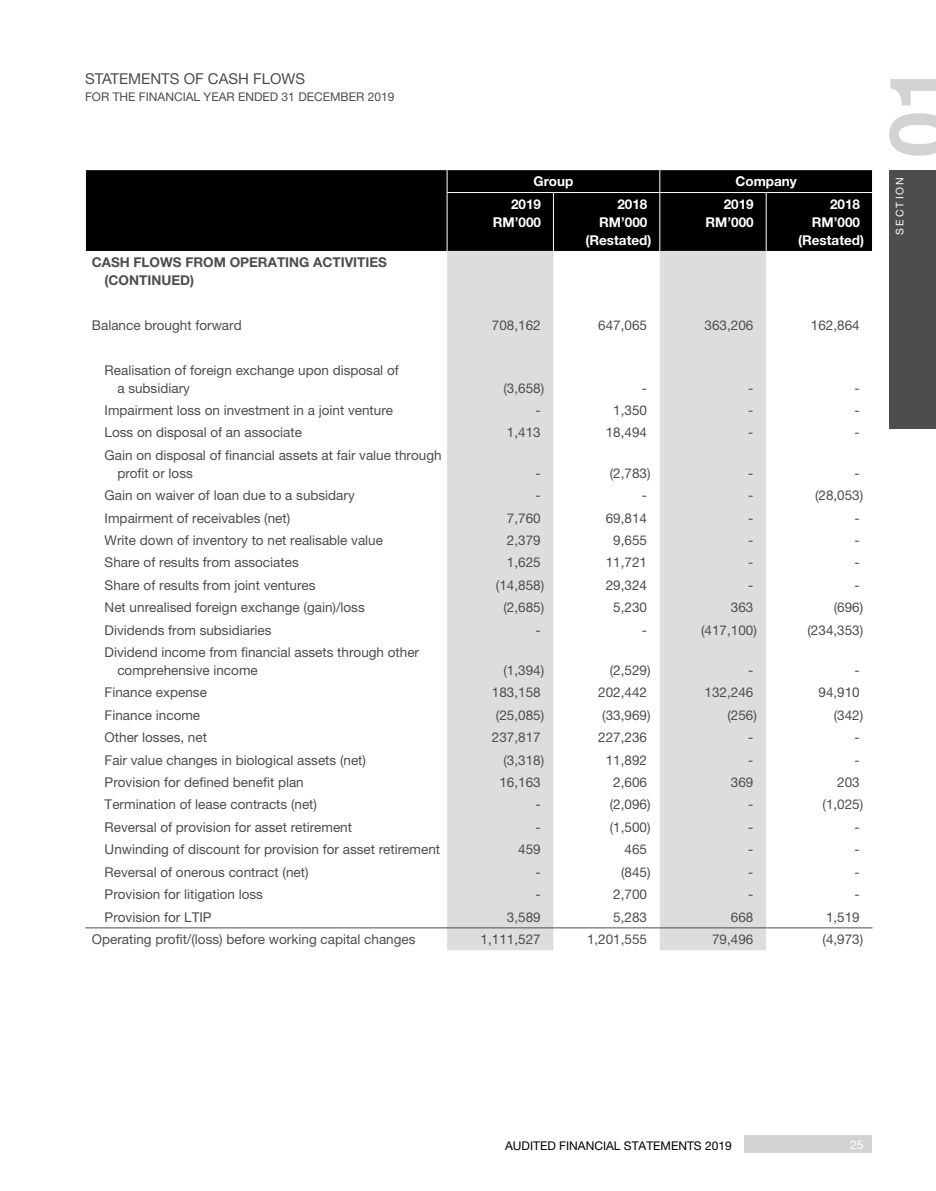
<style>
.page{position:relative;width:936px;height:1191px;background:#fff}
.page>*{position:absolute;margin:0;border:0;box-sizing:border-box;transform-origin:0 0}
.t1{font:700 82.5px "Helvetica Neue LT Std";color:#d1d3d4}
.t2{font:15px "Helvetica Neue LT Std";color:#4d4d4f}
.t3{font:13.5px/18px "Helvetica Neue LT Std";color:#4d4d4f}
.t4{font:700 13.5px/18px "Helvetica Neue LT Std";color:#fff;text-align:right}
.t5{font:700 13.5px/18px "Helvetica Neue LT Std";color:#4d4d4f}
.t6{font:12px "Helvetica Neue LT Std";color:#4d4d4f}
.t7{font:12px "Helvetica Neue LT Std";color:#000}
.t8{font:12px "Helvetica Neue LT Std";color:#fff}
.t9{font:10.5px "Helvetica Neue LT Std";letter-spacing:.2em;color:#fff}
</style>
<div class="page">
<div style="left:744px;top:1135px;width:128px;height:17px;background:#d1d3d4"></div>
<div style="left:889px;top:170px;width:46px;height:258px;background:#4d4d4f"></div>
<div style="left:86px;top:170px;width:786px;height:81px;background:#000"></div>
<svg style="left:447px;top:251px;width:319px;height:699px;fill:#dcddde"></svg>
<svg style="left:659px;top:170px;width:1px;height:22px"></svg>
<svg style="left:446px;top:170px;width:1px;height:22px"></svg>
<hr style="left:446px;top:193px;width:1px;height:58px;background:#fff">
<hr style="left:553px;top:193px;width:1px;height:58px;background:#fff">
<hr style="left:659px;top:193px;width:1px;height:58px;background:#fff">
<hr style="left:765px;top:193px;width:1px;height:58px;background:#fff">
<hr style="left:446px;top:192px;width:107px;height:1px;background:#fff">
<hr style="left:553px;top:192px;width:106px;height:1px;background:#fff">
<hr style="left:659px;top:192px;width:107px;height:1px;background:#fff">
<hr style="left:766px;top:192px;width:106px;height:1px;background:#fff">
<hr style="left:85px;top:927px;width:362px;height:1px;background:#4d4d4f">
<hr style="left:447px;top:927px;width:106px;height:1px;background:#4d4d4f">
<hr style="left:553px;top:927px;width:106px;height:1px;background:#4d4d4f">
<hr style="left:659px;top:927px;width:107px;height:1px;background:#4d4d4f">
<hr style="left:766px;top:927px;width:106px;height:1px;background:#4d4d4f">
<p class="t2" style="left:85px;top:70px;width:222px">STATEMENTS OF CASH FLOWS</p>
<p class="t6" style="left:85px;top:89px;width:311px">FOR THE FINANCIAL YEAR ENDED 31 DECEMBER 2019</p>
<p class="t4" style="left:533px;top:172px;width:42px">Group</p>
<p class="t4" style="left:735px;top:172px;width:63px">Company</p>
<p class="t4" style="left:492px;top:194px;width:50px">2019<br>RM’000</p>
<p class="t4" style="left:585px;top:194px;width:67px">2018<br>RM’000 (Restated)</p>
<p class="t4" style="left:705px;top:194px;width:50px">2019<br>RM’000</p>
<p class="t4" style="left:798px;top:194px;width:67px">2018<br>RM’000 (Restated)</p>
<p class="t5" style="left:105px;top:253px;width:284px;text-indent:-13px">CASH FLOWS FROM OPERATING ACTIVITIES (CONTINUED)</p>
<p class="t3" style="left:92px;top:316px;width:151px">Balance brought forward</p>
<p class="t3" style="left:492px;top:316px;width:50px">708,162</p>
<p class="t3" style="left:598px;top:316px;width:50px">647,065</p>
<p class="t3" style="left:704px;top:316px;width:50px">363,206</p>
<p class="t3" style="left:810px;top:316px;width:50px">162,864</p>
<p class="t3" style="left:117px;top:360px;width:283px;text-indent:-13px">Realisation of foreign exchange upon disposal of a subsidiary</p>
<p class="t3" style="left:503px;top:378px;width:42px">(3,658)</p>
<p class="t3" style="left:641px;top:378px;width:7px">-</p>
<p class="t3" style="left:748px;top:378px;width:7px">-</p>
<p class="t3" style="left:854px;top:378px;width:7px">-</p>
<p class="t3" style="left:105px;top:401px;width:290px">Impairment loss on investment in a joint venture</p>
<p class="t3" style="left:535px;top:401px;width:7px">-</p>
<p class="t3" style="left:613px;top:401px;width:35px">1,350</p>
<p class="t3" style="left:748px;top:401px;width:7px">-</p>
<p class="t3" style="left:854px;top:401px;width:7px">-</p>
<p class="t3" style="left:105px;top:423px;width:199px">Loss on disposal of an associate</p>
<p class="t3" style="left:507px;top:423px;width:35px">1,413</p>
<p class="t3" style="left:605px;top:423px;width:43px">18,494</p>
<p class="t3" style="left:748px;top:423px;width:7px">-</p>
<p class="t3" style="left:854px;top:423px;width:7px">-</p>
<p class="t3" style="left:117px;top:446px;width:326px;text-indent:-13px">Gain on disposal of financial assets at fair value through profit or loss</p>
<p class="t3" style="left:535px;top:464px;width:7px">-</p>
<p class="t3" style="left:609px;top:464px;width:42px">(2,783)</p>
<p class="t3" style="left:748px;top:464px;width:7px">-</p>
<p class="t3" style="left:854px;top:464px;width:7px">-</p>
<p class="t3" style="left:105px;top:486px;width:252px">Gain on waiver of loan due to a subsidary</p>
<p class="t3" style="left:535px;top:486px;width:7px">-</p>
<p class="t3" style="left:641px;top:486px;width:7px">-</p>
<p class="t3" style="left:748px;top:486px;width:7px">-</p>
<p class="t3" style="left:815px;top:486px;width:50px">(28,053)</p>
<p class="t3" style="left:105px;top:508px;width:187px">Impairment of receivables (net)</p>
<p class="t3" style="left:507px;top:508px;width:35px">7,760</p>
<p class="t3" style="left:605px;top:508px;width:43px">69,814</p>
<p class="t3" style="left:748px;top:508px;width:7px">-</p>
<p class="t3" style="left:854px;top:508px;width:7px">-</p>
<p class="t3" style="left:105px;top:531px;width:280px">Write down of inventory to net realisable value</p>
<p class="t3" style="left:507px;top:531px;width:35px">2,379</p>
<p class="t3" style="left:613px;top:531px;width:35px">9,655</p>
<p class="t3" style="left:748px;top:531px;width:7px">-</p>
<p class="t3" style="left:854px;top:531px;width:7px">-</p>
<p class="t3" style="left:105px;top:553px;width:196px">Share of results from associates</p>
<p class="t3" style="left:507px;top:553px;width:35px">1,625</p>
<p class="t3" style="left:605px;top:553px;width:43px">11,721</p>
<p class="t3" style="left:748px;top:553px;width:7px">-</p>
<p class="t3" style="left:854px;top:553px;width:7px">-</p>
<p class="t3" style="left:105px;top:576px;width:212px">Share of results from joint ventures</p>
<p class="t3" style="left:496px;top:576px;width:50px">(14,858)</p>
<p class="t3" style="left:605px;top:576px;width:43px">29,324</p>
<p class="t3" style="left:748px;top:576px;width:7px">-</p>
<p class="t3" style="left:854px;top:576px;width:7px">-</p>
<p class="t3" style="left:105px;top:598px;width:261px">Net unrealised foreign exchange (gain)/loss</p>
<p class="t3" style="left:503px;top:598px;width:42px">(2,685)</p>
<p class="t3" style="left:613px;top:598px;width:35px">5,230</p>
<p class="t3" style="left:730px;top:598px;width:24px">363</p>
<p class="t3" style="left:833px;top:598px;width:31px">(696)</p>
<p class="t3" style="left:105px;top:620px;width:168px">Dividends from subsidiaries</p>
<p class="t3" style="left:535px;top:620px;width:7px">-</p>
<p class="t3" style="left:641px;top:620px;width:7px">-</p>
<p class="t3" style="left:701px;top:620px;width:57px">(417,100)</p>
<p class="t3" style="left:807px;top:620px;width:57px">(234,353)</p>
<p class="t3" style="left:117px;top:643px;width:303px;text-indent:-13px">Dividend income from financial assets through other comprehensive income</p>
<p class="t3" style="left:503px;top:661px;width:42px">(1,394)</p>
<p class="t3" style="left:609px;top:661px;width:42px">(2,529)</p>
<p class="t3" style="left:748px;top:661px;width:7px">-</p>
<p class="t3" style="left:854px;top:661px;width:7px">-</p>
<p class="t3" style="left:105px;top:683px;width:104px">Finance expense</p>
<p class="t3" style="left:492px;top:683px;width:50px">183,158</p>
<p class="t3" style="left:598px;top:683px;width:50px">202,442</p>
<p class="t3" style="left:704px;top:683px;width:50px">132,246</p>
<p class="t3" style="left:818px;top:683px;width:43px">94,910</p>
<p class="t3" style="left:105px;top:706px;width:97px">Finance income</p>
<p class="t3" style="left:496px;top:706px;width:50px">(25,085)</p>
<p class="t3" style="left:602px;top:706px;width:50px">(33,969)</p>
<p class="t3" style="left:727px;top:706px;width:31px">(256)</p>
<p class="t3" style="left:833px;top:706px;width:31px">(342)</p>
<p class="t3" style="left:105px;top:728px;width:104px">Other losses, net</p>
<p class="t3" style="left:492px;top:728px;width:50px">237,817</p>
<p class="t3" style="left:598px;top:728px;width:50px">227,236</p>
<p class="t3" style="left:748px;top:728px;width:7px">-</p>
<p class="t3" style="left:854px;top:728px;width:7px">-</p>
<p class="t3" style="left:105px;top:750px;width:263px">Fair value changes in biological assets (net)</p>
<p class="t3" style="left:503px;top:750px;width:42px">(3,318)</p>
<p class="t3" style="left:605px;top:750px;width:43px">11,892</p>
<p class="t3" style="left:748px;top:750px;width:7px">-</p>
<p class="t3" style="left:854px;top:750px;width:7px">-</p>
<p class="t3" style="left:105px;top:773px;width:201px">Provision for defined benefit plan</p>
<p class="t3" style="left:499px;top:773px;width:43px">16,163</p>
<p class="t3" style="left:613px;top:773px;width:35px">2,606</p>
<p class="t3" style="left:730px;top:773px;width:24px">369</p>
<p class="t3" style="left:837px;top:773px;width:24px">203</p>
<p class="t3" style="left:105px;top:795px;width:214px">Termination of lease contracts (net)</p>
<p class="t3" style="left:535px;top:795px;width:7px">-</p>
<p class="t3" style="left:609px;top:795px;width:42px">(2,096)</p>
<p class="t3" style="left:748px;top:795px;width:7px">-</p>
<p class="t3" style="left:822px;top:795px;width:42px">(1,025)</p>
<p class="t3" style="left:105px;top:818px;width:249px">Reversal of provision for asset retirement</p>
<p class="t3" style="left:535px;top:818px;width:7px">-</p>
<p class="t3" style="left:609px;top:818px;width:42px">(1,500)</p>
<p class="t3" style="left:748px;top:818px;width:7px">-</p>
<p class="t3" style="left:854px;top:818px;width:7px">-</p>
<p class="t3" style="left:105px;top:840px;width:337px">Unwinding of discount for provision for asset retirement</p>
<p class="t3" style="left:518px;top:840px;width:24px">459</p>
<p class="t3" style="left:624px;top:840px;width:24px">465</p>
<p class="t3" style="left:748px;top:840px;width:7px">-</p>
<p class="t3" style="left:854px;top:840px;width:7px">-</p>
<p class="t3" style="left:105px;top:862px;width:205px">Reversal of onerous contract (net)</p>
<p class="t3" style="left:535px;top:862px;width:7px">-</p>
<p class="t3" style="left:621px;top:862px;width:31px">(845)</p>
<p class="t3" style="left:748px;top:862px;width:7px">-</p>
<p class="t3" style="left:854px;top:862px;width:7px">-</p>
<p class="t3" style="left:105px;top:885px;width:160px">Provision for litigation loss</p>
<p class="t3" style="left:535px;top:885px;width:7px">-</p>
<p class="t3" style="left:613px;top:885px;width:35px">2,700</p>
<p class="t3" style="left:748px;top:885px;width:7px">-</p>
<p class="t3" style="left:854px;top:885px;width:7px">-</p>
<p class="t3" style="left:105px;top:907px;width:108px">Provision for LTIP</p>
<p class="t3" style="left:507px;top:907px;width:35px">3,589</p>
<p class="t3" style="left:613px;top:907px;width:35px">5,283</p>
<p class="t3" style="left:730px;top:907px;width:24px">668</p>
<p class="t3" style="left:826px;top:907px;width:35px">1,519</p>
<p class="t3" style="left:92px;top:930px;width:325px">Operating profit/(loss) before working capital changes</p>
<p class="t3" style="left:480px;top:930px;width:62px">1,111,527</p>
<p class="t3" style="left:587px;top:930px;width:62px">1,201,555</p>
<p class="t3" style="left:712px;top:930px;width:43px">79,496</p>
<p class="t3" style="left:822px;top:930px;width:42px">(4,973)</p>
<h1 class="t1" style="left:867px;top:157px;width:93px;rotate:-90deg">01</h1>
<p class="t9" style="left:893px;top:235px;width:59px;rotate:-90deg">SECTION</p>
<p class="t7" style="left:505px;top:1139px;width:228px">AUDITED FINANCIAL STATEMENTS 2019</p>
<p class="t8" style="left:850px;top:1137px;width:15px">25</p>
</div>
